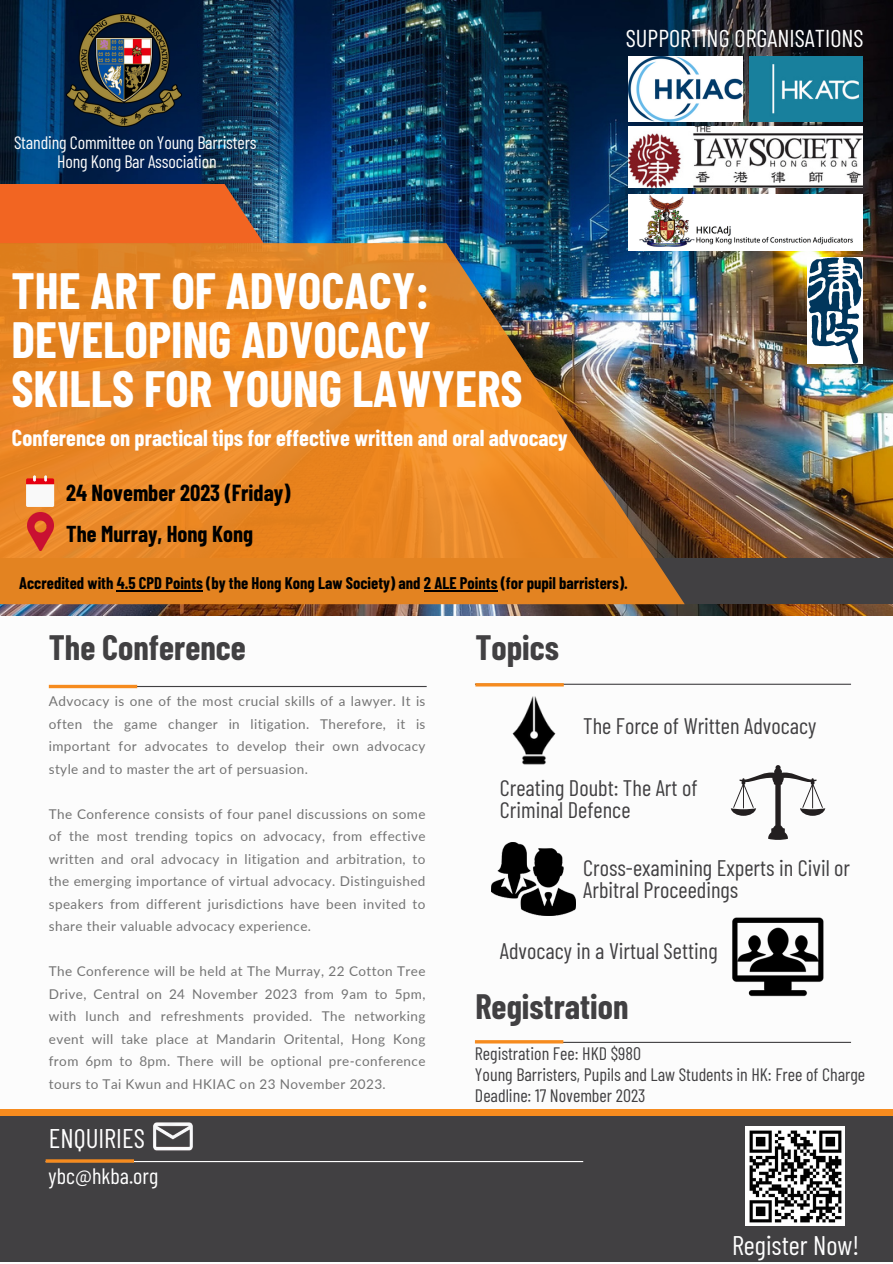
<style>
.page{position:relative;width:893px;height:1264px;background:#fff}
.page>*{position:absolute;margin:0;border:0;box-sizing:border-box;transform-origin:0 0}
.t1{font:700 49.8px/49.1px "Barlow Condensed";color:#fff}
.t2{font:700 34.5px "Barlow Condensed";color:#414042}
.t3{font:27px "Barlow Condensed";color:#fff}
.t4{font:26.85px "Barlow Condensed";color:#fefefe}
.t5{font:24.45px "Barlow Condensed";color:#fff}
.t6{font:700 22.65px "Barlow Condensed";color:#000}
.t7{font:22.5px/21.3px "Barlow Condensed";color:#414042}
.t8{font:700 22.5px "Barlow Condensed";color:#fff}
.t9{font:700 22.5px "Barlow Condensed";color:#000}
.t10{font:22.2px "Barlow Condensed";color:#fff}
.t11{font:18px "Barlow Condensed";color:#414042}
.t12{font:18px "Barlow Condensed";letter-spacing:-.01em;color:#fcfcfc}
.t13{font:700 16.5px "Barlow Condensed";color:#000}
.t14{font:13.5px/22.5px "Lato";letter-spacing:.03em;color:#737373;text-align:justify}
</style>
<div class="page">
<img style="left:0;top:0;width:892px;height:615px">
<svg style="left:0;top:184px;width:264px;height:59px;background:#e36327"></svg>
<div style="left:0;top:558px;width:892px;height:46px;background:#414042"></div>
<img style="left:0;top:243px;width:684px;height:361px">
<div style="left:0;top:1112px;width:892px;height:150px;background:#414042"></div>
<div style="left:0;top:1108px;width:892px;height:7px;background:#f68b1e"></div>
<hr style="left:51px;top:686px;width:375px;height:1px;background:#414042">
<svg style="left:49px;top:684px;width:88px;height:4px"></svg>
<hr style="left:46px;top:1160px;width:537px;height:2px;background:#fff">
<hr style="left:46px;top:1159px;width:88px;height:3px;background:#f68b1e">
<svg style="left:26px;top:475px;width:28px;height:32px"></svg>
<img style="left:745px;top:1126px;width:99px;height:99px">
<hr style="left:475px;top:683px;width:376px;height:1px;background:#414042">
<hr style="left:475px;top:1041px;width:376px;height:1px;background:#414042">
<hr style="left:475px;top:1040px;width:88px;height:3px;background:#f68b1e">
<img style="left:66px;top:13px;width:116px;height:114px">
<img style="left:475px;top:683px;width:157px;height:82px">
<img style="left:491px;top:842px;width:84px;height:73px">
<img style="left:732px;top:917px;width:92px;height:80px">
<img style="left:28px;top:512px;width:26px;height:38px">
<svg style="left:730px;top:765px;width:95px;height:75px"></svg>
<img style="left:749px;top:56px;width:113px;height:65px">
<img style="left:628px;top:57px;width:114px;height:65px">
<img style="left:153px;top:1122px;width:40px;height:29px">
<img style="left:628px;top:195px;width:234px;height:55px">
<img style="left:628px;top:127px;width:234px;height:60px">
<img style="left:807px;top:257px;width:55px;height:106px">
<hr style="left:117px;top:590px;width:86px;height:1px;background:#000">
<hr style="left:424px;top:590px;width:73px;height:1px;background:#000">
<p class="t12" style="left:14px;top:131px;width:244px">Standing Committee on Young Barristers</p>
<p class="t12" style="left:57px;top:150px;width:161px">Hong Kong Bar Association</p>
<p class="t1" style="left:12px;top:264px;width:512px">THE ART OF ADVOCACY:<br>DEVELOPING ADVOCACY<br>SKILLS FOR YOUNG LAWYERS</p>
<p class="t8" style="left:12px;top:423px;width:557px">Conference on practical tips for effective written and oral advocacy</p>
<p class="t6" style="left:66px;top:479px;width:226px">24 November 2023 (Friday)</p>
<p class="t9" style="left:66px;top:520px;width:188px">The Murray, Hong Kong</p>
<p class="t5" style="left:625px;top:22px;width:239px">SUPPORTING ORGANISATIONS</p>
<p class="t13" style="left:19px;top:572px;width:610px">Accredited with 4.5 CPD Points (by the Hong Kong Law Society) and 2 ALE Points (for pupil barristers).</p>
<p class="t2" style="left:49px;top:625px;width:198px">The Conference</p>
<p class="t2" style="left:475px;top:625px;width:85px">Topics</p>
<p class="t14" style="left:49px;top:689px;width:378px">Advocacy is one of the most crucial skills of a lawyer. It is often the game changer in litigation. Therefore, it is important for advocates to develop their own advocacy style and to master the art of persuasion.</p>
<p class="t14" style="left:49px;top:802px;width:378px">The Conference consists of four panel discussions on some of the most trending topics on advocacy, from effective written and oral advocacy in litigation and arbitration, to the emerging importance of virtual advocacy. Distinguished speakers from different jurisdictions have been invited to share their valuable advocacy experience.</p>
<p class="t14" style="left:49px;top:959px;width:378px">The Conference will be held at The Murray, 22 Cotton Tree Drive, Central on 24 November 2023 from 9am to 5pm, with lunch and refreshments provided. The networking event will take place at Mandarin Oritental, Hong Kong from 6pm to 8pm. There will be optional pre-conference tours to Tai Kwun and HKIAC on 23 November 2023.</p>
<p class="t3" style="left:49px;top:1120px;width:98px">ENQUIRIES</p>
<p class="t10" style="left:49px;top:1161px;width:111px">ybc@hkba.org</p>
<p class="t7" style="left:583px;top:714px;width:235px">The Force of Written Advocacy</p>
<p class="t7" style="left:500px;top:776px;width:199px">Creating Doubt: The Art of</p>
<p class="t7" style="left:500px;top:798px;width:132px">Criminal Defence</p>
<p class="t7" style="left:583px;top:856px;width:268px">Cross-examining Experts in Civil or<br>Arbitral Proceedings</p>
<p class="t7" style="left:500px;top:939px;width:219px">Advocacy in a Virtual Setting</p>
<p class="t2" style="left:475px;top:984px;width:154px">Registration</p>
<p class="t11" style="left:475px;top:1041px;width:168px">Registration Fee: HKD $980</p>
<p class="t11" style="left:475px;top:1062px;width:392px">Young Barristers, Pupils and Law Students in HK: Free of Charge</p>
<p class="t11" style="left:475px;top:1084px;width:172px">Deadline: 17 November 2023</p>
<p class="t4" style="left:732px;top:1227px;width:129px">Register Now!</p>
</div>
